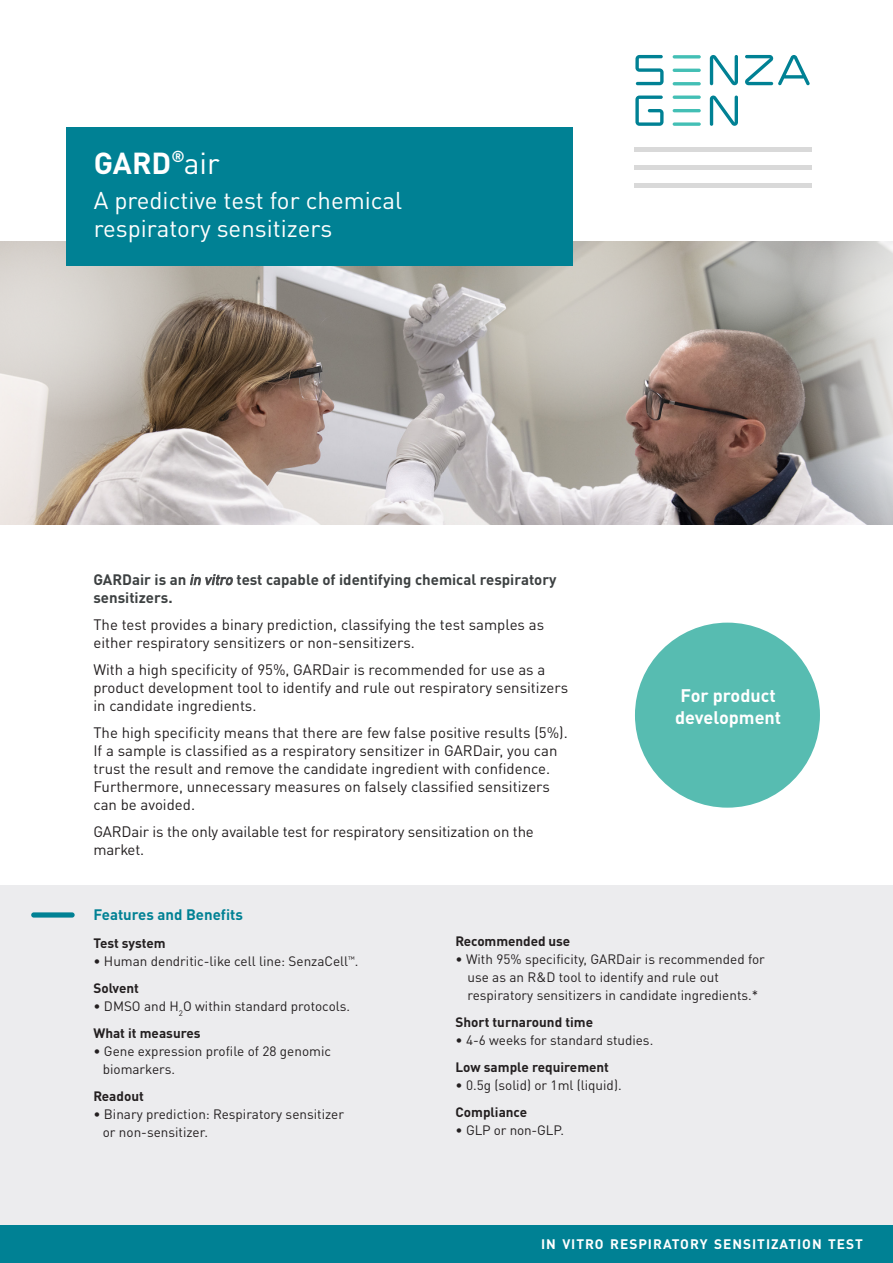
<style>
.page{position:relative;width:893px;height:1263px;background:#fff}
.page>*{position:absolute;margin:0;border:0;box-sizing:border-box;transform-origin:0 0}
.t1{font:700 30px "DIN Pro";color:#fff}
.t2{font:24px "DIN Pro";color:#fff}
.t3{font:700 18px "DIN Pro";color:#fff}
.t4{font:15px/18px "DIN Pro";color:#231f20}
.t5{font:700 15px/18px "DIN Pro";color:#3d4142}
.t6{font:700 15px "DIN Pro";color:#008194}
.t7{font:700 13.65px "DIN Pro";letter-spacing:.07em;color:#fff}
.t8{font:13.5px "DIN Pro";color:#231f20}
.t9{font:700 13.5px "DIN Pro";color:#231f20}
.s1{font-weight:400}
.s2{font-family:"DIN Next CYR";font-weight:400;font-style:italic;color:#57585a}
</style>
<div class="page">
<hr style="left:673px;top:69px;width:28px;height:3px;background:#43bfb5;border-radius:2px">
<hr style="left:673px;top:82px;width:28px;height:3px;background:#43bfb5;border-radius:2px">
<svg style="left:673px;top:55px;width:28px;height:4px"></svg>
<hr style="left:673px;top:109px;width:28px;height:3px;background:#43bfb5;border-radius:2px">
<svg style="left:673px;top:122px;width:28px;height:4px"></svg>
<hr style="left:673px;top:96px;width:28px;height:3px;background:#43bfb5;border-radius:2px">
<svg style="left:635px;top:96px;width:29px;height:30px"></svg>
<svg style="left:710px;top:96px;width:28px;height:30px"></svg>
<svg style="left:635px;top:55px;width:29px;height:30px"></svg>
<svg style="left:710px;top:55px;width:28px;height:30px"></svg>
<svg style="left:745px;top:55px;width:65px;height:30px"></svg>
<hr style="left:635px;top:148px;width:177px;height:4px;background:#d9d9d9">
<div style="left:635px;top:165px;width:177px;height:5px;background:#d9d9d9"></div>
<hr style="left:635px;top:183px;width:177px;height:4px;background:#d9d9d9">
<div style="left:0;top:1225px;width:893px;height:38px;background:#008194"></div>
<img style="left:129px;top:242px;width:659px;height:282px">
<div style="left:0;top:885px;width:893px;height:340px;background:#ececee"></div>
<div style="left:31px;top:912px;width:44px;height:5px;background:#008194;border-radius:3px"></div>
<div style="left:635px;top:623px;width:185px;height:185px;background:#57bcb1;border-radius:50%"></div>
<svg style="left:0;top:422px;width:129px;height:103px"></svg>
<svg style="left:788px;top:147px;width:24px;height:378px"></svg>
<svg style="left:454px;top:181px;width:241px;height:241px"></svg>
<svg style="left:684px;top:192px;width:149px;height:149px"></svg>
<svg style="left:790px;top:192px;width:103px;height:333px"></svg>
<svg style="left:0;top:241px;width:197px;height:181px"></svg>
<div style="left:66px;top:127px;width:507px;height:139px;background:#008194"></div>
<p class="t1" style="left:94px;top:138px;width:128px">GARD<sup>®</sup><span class="s1">air</span></p>
<p class="t2" style="left:94px;top:181px;width:310px">A predictive test for chemical</p>
<p class="t2" style="left:94px;top:210px;width:240px">respiratory sensitizers</p>
<p class="t5" style="left:93px;top:568px;width:465px">GARDair is an <span class="s2">in vitro</span> test capable of identifying chemical respiratory sensitizers.</p>
<p class="t4" style="left:93px;top:614px;width:452px">The test provides a binary prediction, classifying the test samples as either respiratory sensitizers or non-sensitizers.</p>
<p class="t4" style="left:93px;top:659px;width:476px">With a high specificity of 95%, GARDair is recommended for use as a product development tool to identify and rule out respiratory sensitizers in candidate ingredients.</p>
<p class="t4" style="left:93px;top:722px;width:476px">The high specificity means that there are few false positive results (5%).<br>If a sample is classified as a respiratory sensitizer in GARDair, you can trust the result and remove the candidate ingredient with confidence.<br>Furthermore, unnecessary measures on falsely classified sensitizers can be avoided.</p>
<p class="t4" style="left:93px;top:821px;width:442px">GARDair is the only available test for respiratory sensitization on the market.</p>
<p class="t3" style="left:681px;top:681px;width:97px">For product</p>
<p class="t3" style="left:675px;top:702px;width:108px">development</p>
<p class="t6" style="left:93px;top:902px;width:151px">Features and Benefits</p>
<p class="t9" style="left:93px;top:932px;width:74px">Test system</p>
<p class="t8" style="left:93px;top:951px;width:267px">• Human dendritic-like cell line: SenzaCell<sup>™</sup>.</p>
<p class="t9" style="left:93px;top:977px;width:47px">Solvent</p>
<p class="t8" style="left:93px;top:996px;width:258px">• DMSO and H<sub>2</sub>O within standard protocols.</p>
<p class="t9" style="left:93px;top:1022px;width:109px">What it measures</p>
<p class="t8" style="left:93px;top:1041px;width:239px">• Gene expression profile of 28 genomic</p>
<p class="t8" style="left:103px;top:1059px;width:74px">biomarkers.</p>
<p class="t9" style="left:93px;top:1085px;width:52px">Readout</p>
<p class="t8" style="left:93px;top:1104px;width:252px">• Binary prediction: Respiratory sensitizer</p>
<p class="t8" style="left:103px;top:1122px;width:107px">or non-sensitizer.</p>
<p class="t9" style="left:455px;top:930px;width:116px">Recommended use</p>
<p class="t8" style="left:455px;top:949px;width:311px">• With 95% specificity, GARDair is recommended for</p>
<p class="t8" style="left:467px;top:967px;width:253px">use as an R&amp;D tool to identify and rule out</p>
<p class="t8" style="left:467px;top:985px;width:292px">respiratory sensitizers in candidate ingredients.*</p>
<p class="t9" style="left:455px;top:1011px;width:139px">Short turnaround time</p>
<p class="t8" style="left:455px;top:1030px;width:199px">• 4-6 weeks for standard studies.</p>
<p class="t9" style="left:455px;top:1056px;width:155px">Low sample requirement</p>
<p class="t8" style="left:455px;top:1075px;width:168px">• 0.5g (solid) or 1ml (liquid).</p>
<p class="t9" style="left:455px;top:1101px;width:73px">Compliance</p>
<p class="t8" style="left:455px;top:1120px;width:110px">• GLP or non-GLP.</p>
<p class="t7" style="left:541px;top:1233px;width:323px">IN VITRO RESPIRATORY SENSITIZATION TEST</p>
</div>
